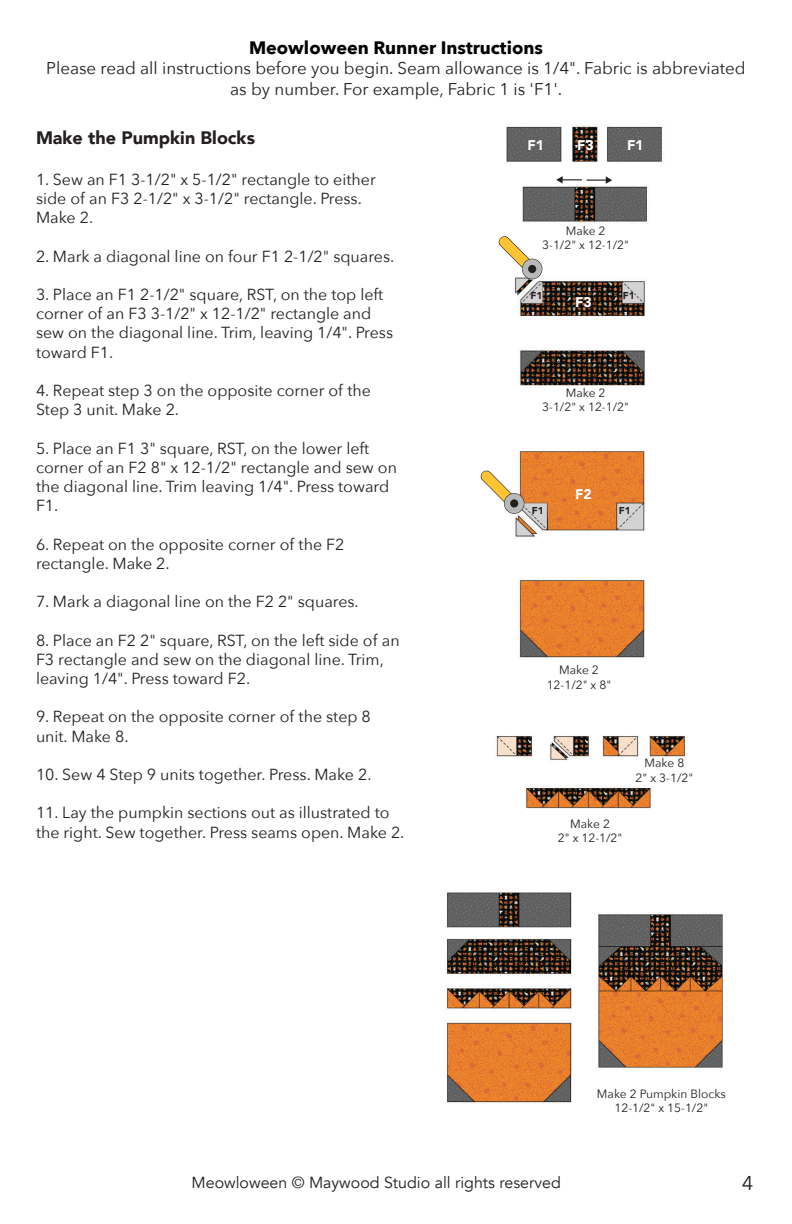
<style>
.page{position:relative;width:792px;height:1224px;background:#fff}
.page>*{position:absolute;margin:0;border:0;box-sizing:border-box;transform-origin:0 0}
.t1{font:20px "Avenir Next";color:#231f20}
.t2{font:700 18px "Avenir Next";color:#010203}
.t3{font:900 18px "Avenir";color:#231f20}
.t4{font:17px/20.4px "Avenir Next";color:#231f20;text-align:center}
.t5{font:16px/19.2px "Avenir Next";color:#231f20}
.t6{font:16px "Avenir";color:#231f20}
.t7{font:900 14px "Avenir";color:#fff}
.t8{font:12px "Avenir Next";color:#231f20}
.t9{font:900 10px "Avenir";color:#231f20}
</style>
<div class="page">
<img style="left:445px;top:125px;width:278px;height:979px">
<svg style="left:498px;top:236px;width:38px;height:37px"></svg>
<div style="left:522px;top:259px;width:20px;height:20px;background:#b6b8ba;border-radius:50%"></div>
<div style="left:528px;top:265px;width:8px;height:8px;background:#231f20;border-radius:50%"></div>
<svg style="left:480px;top:470px;width:38px;height:38px"></svg>
<svg style="left:504px;top:493px;width:20px;height:21px"></svg>
<div style="left:504px;top:494px;width:20px;height:19px;background:#b6b8ba;border-radius:50%"></div>
<div style="left:510px;top:499px;width:8px;height:9px;background:#231f20;border-radius:50%"></div>
<svg style="left:556px;top:176px;width:56px;height:8px"></svg>
<p class="t2" style="left:249px;top:32px;width:295px">Meowloween Runner Instructions</p>
<p class="t4" style="left:46px;top:58px;width:701px">Please read all instructions before you begin. Seam allowance is 1/4". Fabric is abbreviated as by number. For example, Fabric 1 is 'F1'.</p>
<p class="t3" style="left:36px;top:122px;width:221px">Make the Pumpkin Blocks</p>
<p class="t5" style="left:36px;top:169px;width:341px">1. Sew an F1 3-1/2" x 5-1/2" rectangle to either side of an F3 2-1/2" x 3-1/2" rectangle. Press.<br>Make 2.</p>
<p class="t5" style="left:36px;top:246px;width:360px">2. Mark a diagonal line on four F1 2-1/2" squares.</p>
<p class="t5" style="left:36px;top:284px;width:359px">3. Place an F1 2-1/2" square, RST, on the top left corner of an F3 3-1/2" x 12-1/2" rectangle and sew on the diagonal line. Trim, leaving 1/4". Press toward F1.</p>
<p class="t5" style="left:36px;top:380px;width:336px">4. Repeat step 3 on the opposite corner of the<br>Step 3 unit. Make 2.</p>
<p class="t5" style="left:36px;top:438px;width:363px">5. Place an F1 3" square, RST, on the lower left corner of an F2 8" x 12-1/2" rectangle and sew on the diagonal line. Trim leaving 1/4". Press toward F1.</p>
<p class="t5" style="left:36px;top:534px;width:310px">6. Repeat on the opposite corner of the F2 rectangle. Make 2.</p>
<p class="t5" style="left:36px;top:591px;width:324px">7. Mark a diagonal line on the F2 2" squares.</p>
<p class="t5" style="left:36px;top:630px;width:365px">8. Place an F2 2" square, RST, on the left side of an<br>F3 rectangle and sew on the diagonal line. Trim, leaving 1/4". Press toward F2.</p>
<p class="t5" style="left:36px;top:707px;width:336px">9. Repeat on the opposite corner of the step 8 unit. Make 8.</p>
<p class="t5" style="left:36px;top:764px;width:337px">10. Sew 4 Step 9 units together. Press. Make 2.</p>
<p class="t5" style="left:36px;top:803px;width:370px">11. Lay the pumpkin sections out as illustrated to the right. Sew together. Press seams open. Make 2.</p>
<p class="t7" style="left:528px;top:133px;width:18px">F1</p>
<p class="t7" style="left:577px;top:133px;width:18px">F3</p>
<p class="t7" style="left:627px;top:133px;width:18px">F1</p>
<p class="t8" style="left:566px;top:220px;width:41px">Make 2</p>
<p class="t8" style="left:542px;top:235px;width:88px">3-1/2" x 12-1/2"</p>
<p class="t9" style="left:530px;top:287px;width:13px">F1</p>
<p class="t9" style="left:623px;top:287px;width:13px">F1</p>
<p class="t7" style="left:575px;top:290px;width:18px">F3</p>
<p class="t8" style="left:566px;top:382px;width:41px">Make 2</p>
<p class="t8" style="left:542px;top:397px;width:88px">3-1/2" x 12-1/2"</p>
<p class="t7" style="left:575px;top:482px;width:18px">F2</p>
<p class="t9" style="left:532px;top:502px;width:13px">F1</p>
<p class="t9" style="left:619px;top:502px;width:13px">F1</p>
<p class="t8" style="left:559px;top:660px;width:41px">Make 2</p>
<p class="t8" style="left:547px;top:674px;width:66px">12-1/2" x 8"</p>
<p class="t8" style="left:570px;top:813px;width:41px">Make 2</p>
<p class="t8" style="left:558px;top:828px;width:66px">2" x 12-1/2"</p>
<p class="t8" style="left:645px;top:753px;width:41px">Make 8</p>
<p class="t8" style="left:636px;top:767px;width:59px">2" x 3-1/2"</p>
<p class="t8" style="left:597px;top:1083px;width:130px">Make 2 Pumpkin Blocks</p>
<p class="t8" style="left:614px;top:1098px;width:95px">12-1/2" x 15-1/2"</p>
<p class="t6" style="left:192px;top:1173px;width:371px">Meowloween © Maywood Studio all rights reserved</p>
<p class="t1" style="left:742px;top:1166px;width:13px">4</p>
</div>
